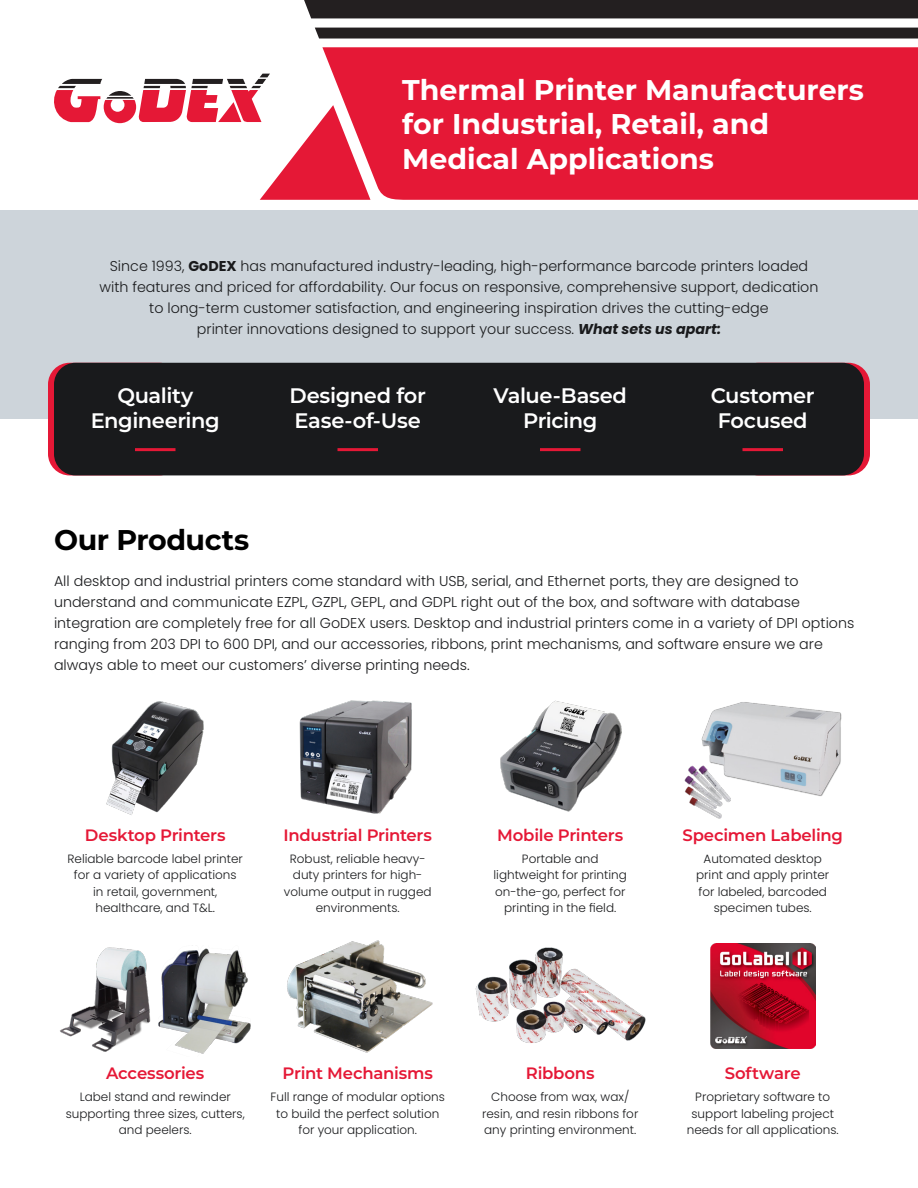
<style>
.page{position:relative;width:918px;height:1188px;background:#fff}
.page>*{position:absolute;margin:0;border:0;box-sizing:border-box;transform-origin:0 0}
.t1{font:700 28.5px/34.2px "Montserrat";color:#fff}
.t2{font:700 28.5px "Montserrat";letter-spacing:-.02em;color:#000}
.t3{font:600 21px/25.2px "Montserrat";letter-spacing:-.02em;color:#fff;text-align:center}
.t4{font:600 16.5px "Montserrat";letter-spacing:-.015em;color:#e51836}
.t5{font:300 14.25px/21px "Poppins";color:#191a1c;text-align:center}
.t6{font:300 12px/16.5px "Poppins";color:#191a1c;text-align:center}
.s1{font-weight:700}
.s2{font-weight:700;font-style:italic}
</style>
<div class="page">
<svg style="left:54px;top:74px;width:268px;height:126px"></svg>
<div style="left:304px;top:0;width:614px;height:18px;background:#231f20"></div>
<svg style="left:315px;top:28px;width:603px;height:11px;background:#2d292a"></svg>
<div style="left:322px;top:47px;width:596px;height:153px;background:#e51836"></div>
<div style="left:0;top:211px;width:918px;height:208px;background:#cdd4da"></div>
<div style="left:737px;top:363px;width:133px;height:112px;background:#e51836;border-radius:22px"></div>
<div style="left:48px;top:363px;width:133px;height:112px;background:#e51836;border-radius:22px"></div>
<div style="left:54px;top:363px;width:810px;height:112px;background:#191a1c;border-radius:22px"></div>
<hr style="left:135px;top:448px;width:41px;height:3px;background:#e51836">
<hr style="left:338px;top:448px;width:40px;height:3px;background:#e51836">
<hr style="left:540px;top:448px;width:40px;height:3px;background:#e51836">
<hr style="left:742px;top:448px;width:41px;height:3px;background:#e51836">
<img style="left:106px;top:701px;width:98px;height:114px">
<img style="left:299px;top:700px;width:113px;height:114px">
<img style="left:500px;top:700px;width:122px;height:112px">
<img style="left:684px;top:702px;width:158px;height:117px">
<img style="left:60px;top:947px;width:91px;height:105px">
<img style="left:287px;top:940px;width:146px;height:113px">
<img style="left:475px;top:947px;width:171px;height:96px">
<img style="left:710px;top:944px;width:105px;height:105px">
<img style="left:158px;top:945px;width:93px;height:109px">
<p class="t1" style="left:402px;top:72px;width:463px">Thermal Printer Manufacturers for Industrial, Retail, and<br>Medical Applications</p>
<p class="t5" style="left:100px;top:255px;width:720px">Since 1993, <span class="s1">GoDEX</span> has manufactured industry-leading, high-performance barcode printers loaded with features and priced for affordability. Our focus on responsive, comprehensive support, dedication to long-term customer satisfaction, and engineering inspiration drives the cutting-edge<br>printer innovations designed to support your success. <span class="s2">What sets us apart:</span></p>
<p class="t3" style="left:91px;top:382px;width:130px">Quality<br>Engineering</p>
<p class="t3" style="left:290px;top:382px;width:138px;text-align:left">Designed for<br>Ease-of-Use</p>
<p class="t3" style="left:493px;top:382px;width:135px">Value-Based<br>Pricing</p>
<p class="t3" style="left:711px;top:382px;width:106px">Customer<br>Focused</p>
<p class="t2" style="left:54px;top:519px;width:197px">Our Products</p>
<p class="t5" style="left:54px;top:570px;width:802px;text-align:left">All desktop and industrial printers come standard with USB, serial, and Ethernet ports, they are designed to understand and communicate EZPL, GZPL, GEPL, and GDPL right out of the box, and software with database integration are completely free for all GoDEX users. Desktop and industrial printers come in a variety of DPI options ranging from 203 DPI to 600 DPI, and our accessories, ribbons, print mechanisms, and software ensure we are always able to meet our customers’ diverse printing needs.</p>
<p class="t4" style="left:85px;top:824px;width:142px">Desktop Printers</p>
<p class="t6" style="left:68px;top:850px;width:177px">Reliable barcode label printer for a variety of applications in retail, government, healthcare, and T&amp;L.</p>
<p class="t4" style="left:283px;top:824px;width:150px">Industrial Printers</p>
<p class="t6" style="left:284px;top:850px;width:149px">Robust, reliable heavy&shy;duty printers for high&shy;volume output in rugged environments.</p>
<p class="t4" style="left:497px;top:824px;width:127px">Mobile Printers</p>
<p class="t6" style="left:494px;top:850px;width:135px">Portable and lightweight for printing on-the-go, perfect for printing in the field.</p>
<p class="t4" style="left:682px;top:824px;width:162px">Specimen Labeling</p>
<p class="t6" style="left:696px;top:850px;width:135px">Automated desktop print and apply printer for labeled, barcoded specimen tubes.</p>
<p class="t4" style="left:106px;top:1062px;width:99px">Accessories</p>
<p class="t6" style="left:66px;top:1089px;width:181px">Label stand and rewinder supporting three sizes, cutters, and peelers.</p>
<p class="t4" style="left:283px;top:1062px;width:152px">Print Mechanisms</p>
<p class="t6" style="left:271px;top:1089px;width:176px">Full range of modular options to build the perfect solution for your application.</p>
<p class="t4" style="left:526px;top:1062px;width:70px">Ribbons</p>
<p class="t6" style="left:482px;top:1089px;width:158px">Choose from wax, wax/ resin, and resin ribbons for any printing environment.</p>
<p class="t4" style="left:725px;top:1062px;width:77px">Software</p>
<p class="t6" style="left:687px;top:1089px;width:154px">Proprietary software to support labeling project needs for all applications.</p>
</div>
